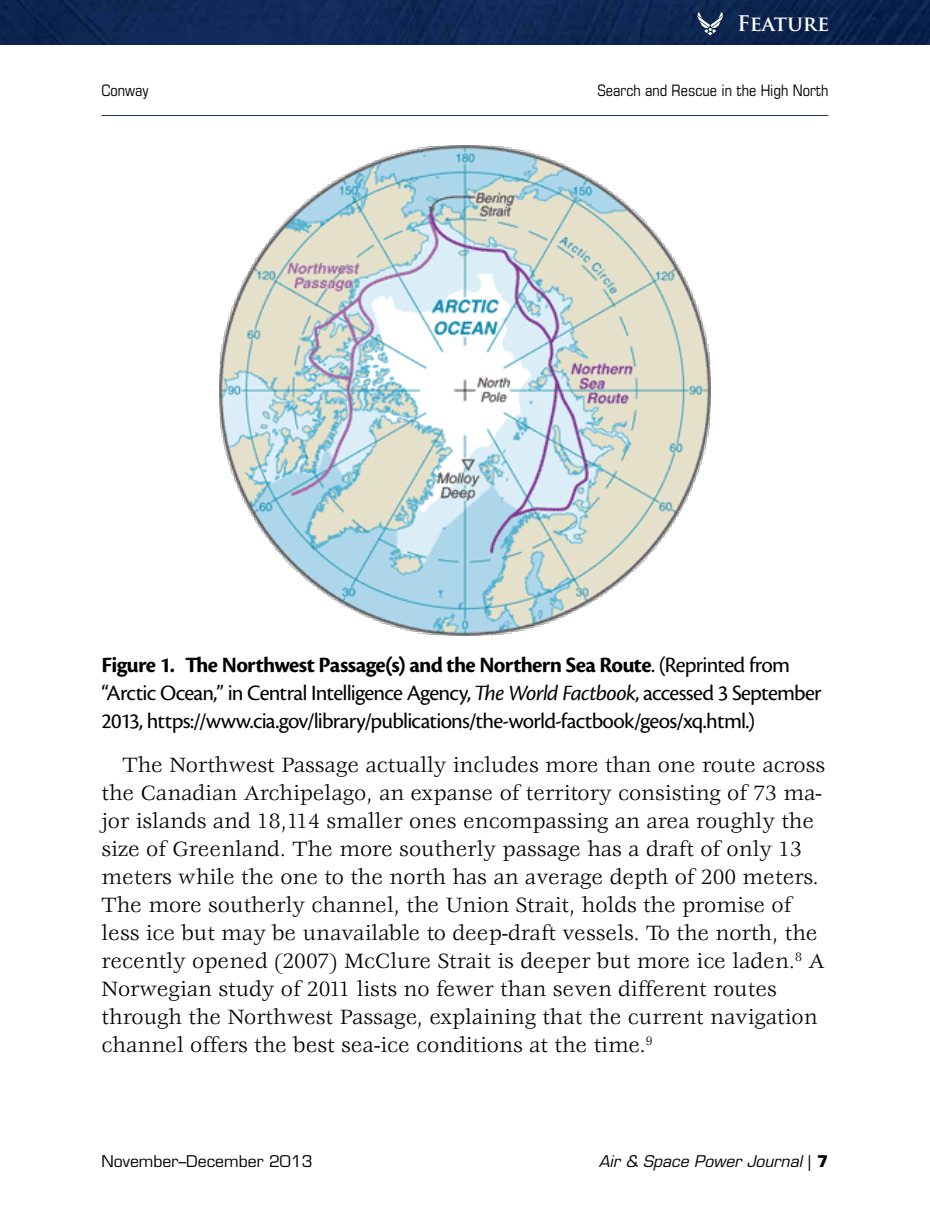
<style>
.page{position:relative;width:930px;height:1229px;background:#fff}
.page>*{position:absolute;margin:0;border:0;box-sizing:border-box;transform-origin:0 0}
.t1{font:22.75px/28px "Veljovic Std";color:#000}
.t2{font:22.75px/28px "Cronos Pro";letter-spacing:-.035em;color:#000}
.t3{font:700 21px "Trajan Pro";letter-spacing:-.01em;color:#fff}
.t4{font:condensed 15.75px "Eurostile LT Std";color:#000}
.t5{font:italic 15.75px "Eurostile LT Std";color:#000}
.t6{font:15.75px "Eurostile LT Std";color:#000}
.s1{font-weight:700}
.s2{font-style:italic}
.s3{font-style:normal}
.s4{font-weight:700;font-style:normal}
</style>
<div class="page">
<img style="left:0;top:0;width:929px;height:45px">
<hr style="left:102px;top:115px;width:726px;height:1px;background:#16325c">
<svg style="left:696px;top:12px;width:27px;height:23px"></svg>
<img style="left:220px;top:146px;width:490px;height:490px">
<p class="t3" style="left:737px;top:10px;width:93px">Feature</p>
<p class="t4" style="left:102px;top:81px;width:48px">Conway</p>
<p class="t4" style="left:597px;top:81px;width:232px">Search and Rescue in the High North</p>
<p class="t2" style="left:101px;top:651px;width:721px"><span class="s1">Figure 1. The Northwest Passage(s) and the Northern Sea Route</span>. (Reprinted from “Arctic Ocean,” in Central Intelligence Agency, <span class="s2">The World Factbook</span>, accessed 3 September<br>2013, https://www.cia.gov/library/publications/the-world-factbook/geos/xq.html.)</p>
<p class="t1" style="left:101px;top:752px;width:725px;text-indent:21px">The Northwest Passage actually includes more than one route across the Canadian Archipelago, an expanse of territory consisting of 73 ma&shy;jor islands and 18,114 smaller ones encompassing an area roughly the size of Greenland. The more southerly passage has a draft of only 13 meters while the one to the north has an average depth of 200 meters.<br>The more southerly channel, the Union Strait, holds the promise of less ice but may be unavailable to deep-draft vessels. To the north, the recently opened (2007) McClure Strait is deeper but more ice laden.<sup>8</sup> A Norwegian study of 2011 lists no fewer than seven different routes through the Northwest Passage, explaining that the current navigation channel offers the best sea-ice conditions at the time.<sup>9</sup></p>
<p class="t6" style="left:102px;top:1152px;width:212px">November–December 2013</p>
<p class="t5" style="left:598px;top:1152px;width:231px">Air &amp; Space Power Journal <span class="s3">|</span> <span class="s4">7</span></p>
</div>
